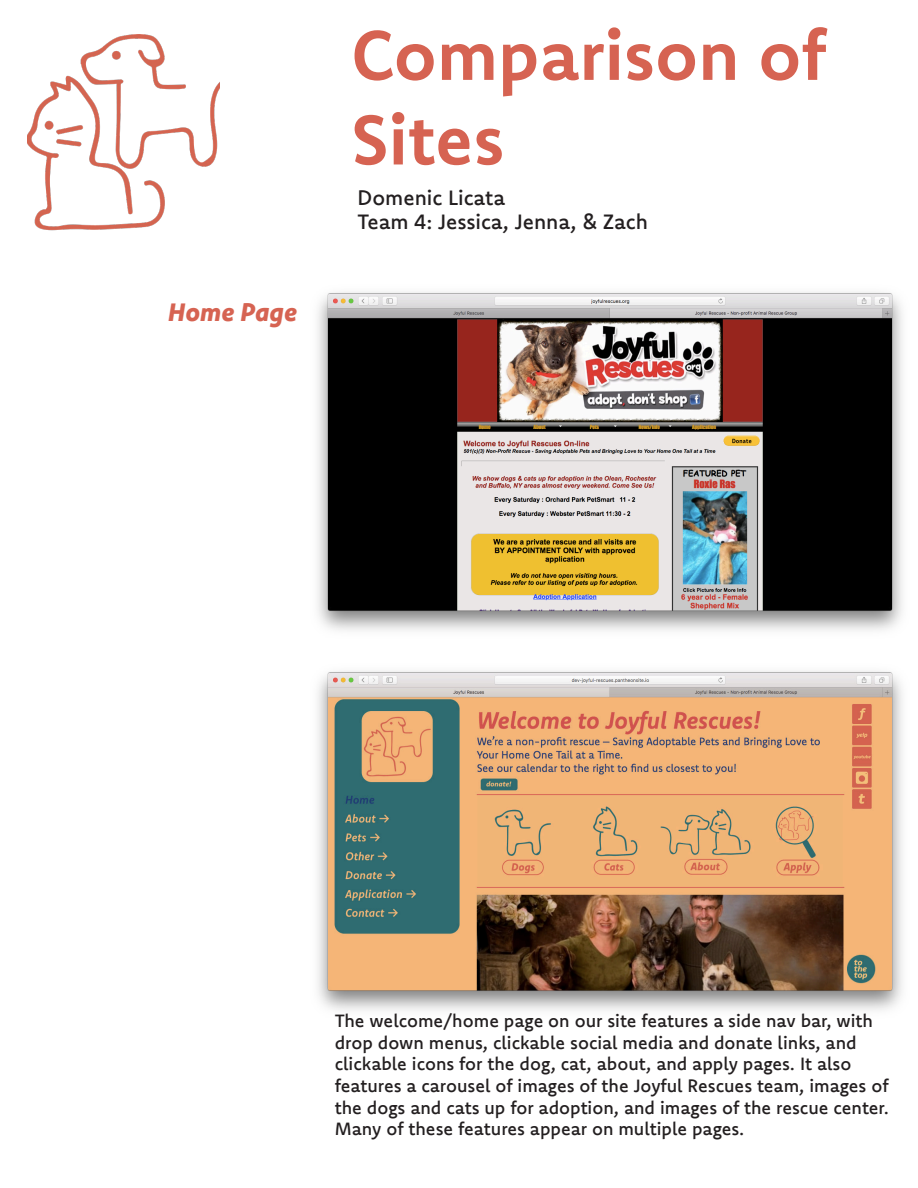
<style>
.page{position:relative;width:918px;height:1188px;background:#fff}
.page>*{position:absolute;margin:0;border:0;box-sizing:border-box;transform-origin:0 0}
.t1{font:700 70.5px "Komet";color:#d66352}
.t2{font:italic 800 25.5px "Komet";color:#d66352}
.t3{font:500 21px "Komet";color:#231f20}
.t4{font:500 18px/21.6px "Komet";color:#231f20}
</style>
<div class="page">
<img style="left:27px;top:35px;width:192px;height:196px">
<img style="left:317px;top:292px;width:586px;height:339px">
<img style="left:317px;top:671px;width:586px;height:340px">
<p class="t2" style="left:168px;top:295px;width:130px">Home Page</p>
<p class="t1" style="left:351px;top:9px;width:477px">Comparison of</p>
<p class="t1" style="left:351px;top:94px;width:155px">Sites</p>
<p class="t3" style="left:357px;top:184px;width:149px">Domenic Licata</p>
<p class="t3" style="left:357px;top:208px;width:292px">Team 4: Jessica, Jenna, &amp; Zach</p>
<p class="t4" style="left:335px;top:1010px;width:556px">The welcome/home page on our site features a side nav bar, with drop down menus, clickable social media and donate links, and clickable icons for the dog, cat, about, and apply pages. It also features a carousel of images of the Joyful Rescues team, images of the dogs and cats up for adoption, and images of the rescue center.<br>Many of these features appear on multiple pages.</p>
</div>
